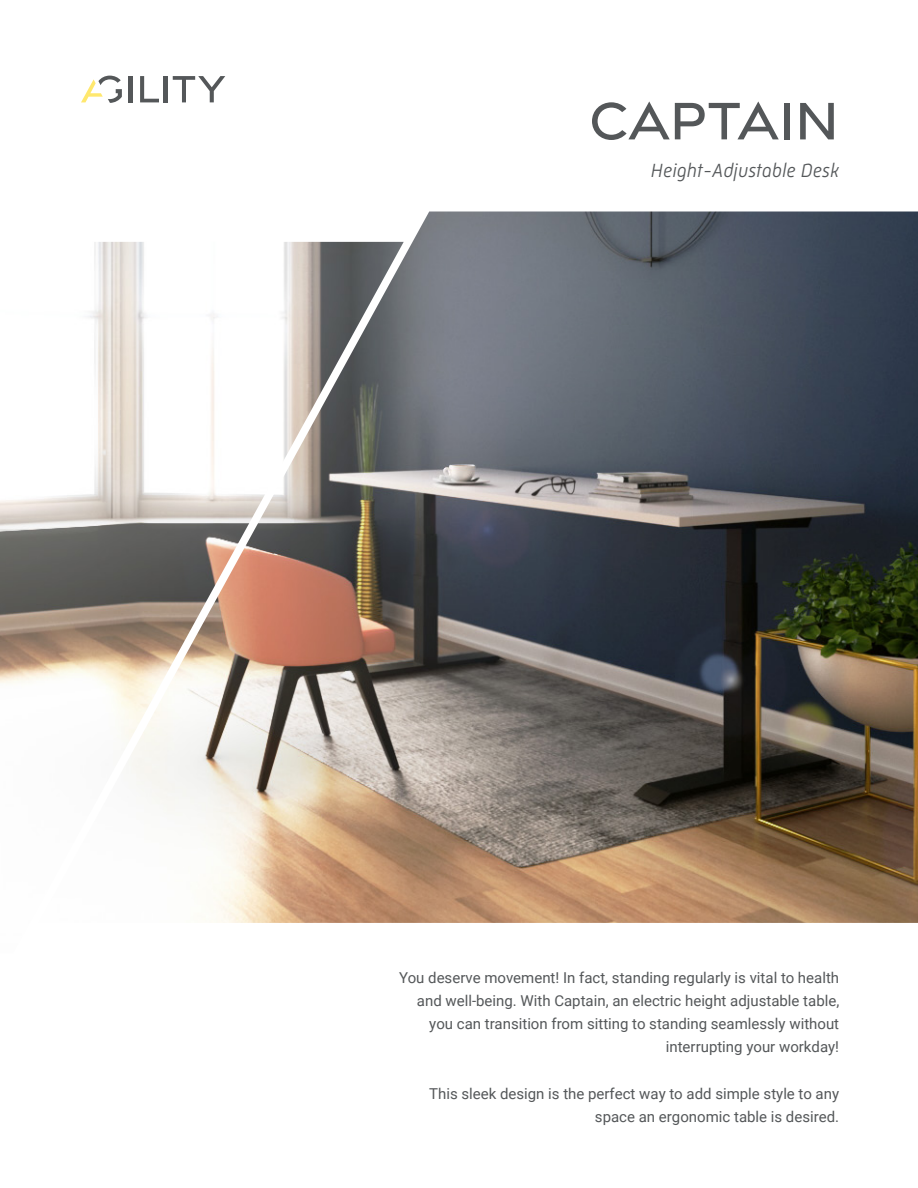
<style>
.page{position:relative;width:918px;height:1188px;background:#fff}
.page>*{position:absolute;margin:0;border:0;box-sizing:border-box;transform-origin:0 0}
.t1{font:500 57px "Gravesend Sans";color:#545759}
.t2{font:italic 300 19.5px "Mic 32 New";color:#545759}
.t3{font:15px/23.2px "Roboto";color:#545759;text-align:right}
</style>
<div class="page">
<img style="left:0;top:212px;width:918px;height:711px">
<hr style="left:128px;top:76px;width:4px;height:26px;background:#545759">
<svg style="left:140px;top:76px;width:19px;height:26px"></svg>
<hr style="left:164px;top:76px;width:4px;height:26px;background:#545759">
<svg style="left:173px;top:76px;width:52px;height:26px"></svg>
<svg style="left:81px;top:76px;width:41px;height:27px"></svg>
<p class="t1" style="left:589px;top:85px;width:252px">CAPTAIN</p>
<p class="t2" style="left:651px;top:159px;width:190px">Height-Adjustable Desk</p>
<p class="t3" style="left:399px;top:965px;width:442px">You deserve movement! In fact, standing regularly is vital to health and well-being. With Captain, an electric height adjustable table, you can transition from sitting to standing seamlessly without interrupting your workday!</p>
<p class="t3" style="left:429px;top:1081px;width:412px">This sleek design is the perfect way to add simple style to any space an ergonomic table is desired.</p>
</div>
